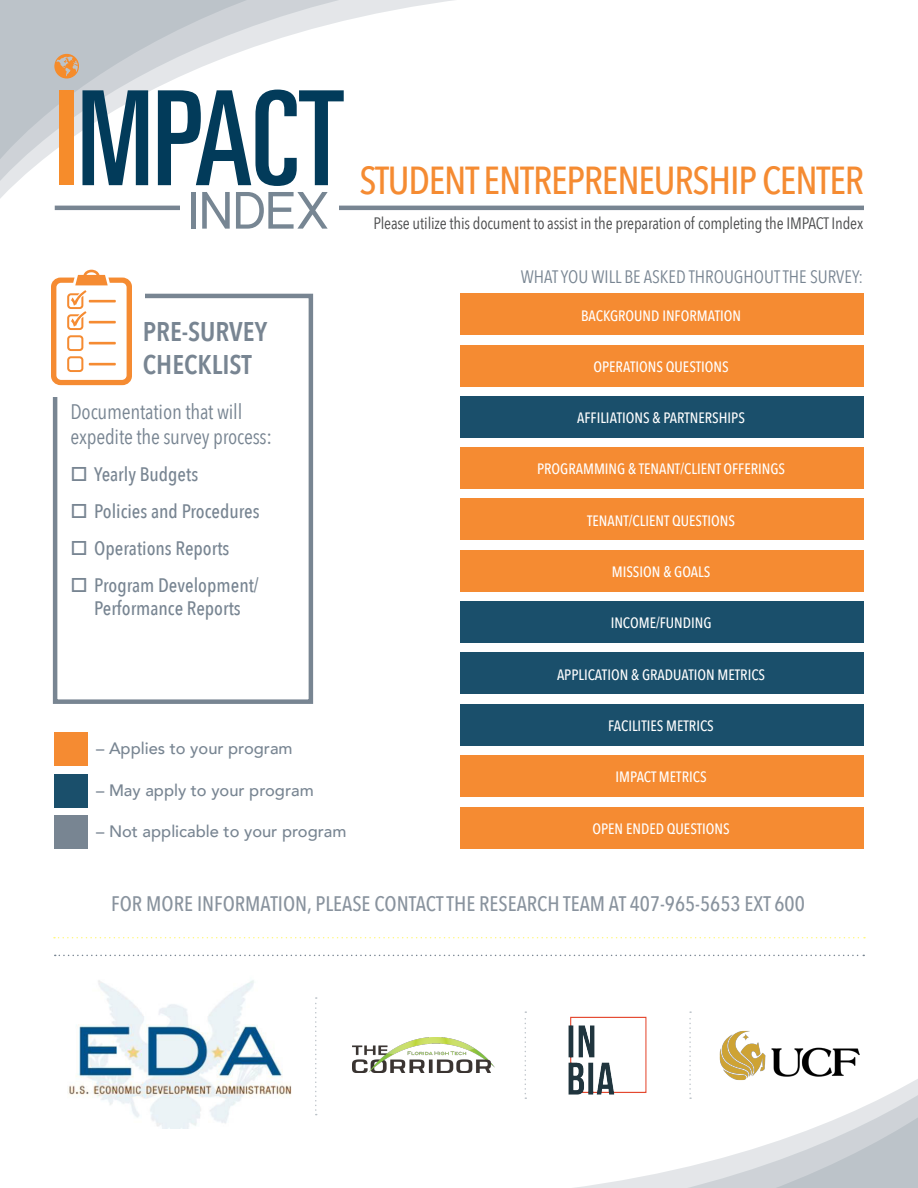
<style>
.page{position:relative;width:918px;height:1188px;background:#fff}
.page>*{position:absolute;margin:0;border:0;box-sizing:border-box;transform-origin:0 0}
.t1{font:500 39px "Avenir Next Condensed";letter-spacing:-.03em;color:#f58b32}
.t2{font:600 27px/32.4px "Avenir Next Condensed";color:#788592}
.t3{font:500 21px "Avenir Next Condensed";color:#89939e}
.t4{font:21px/25.2px "Avenir Next Condensed";letter-spacing:-.01em;color:#788592}
.t5{font:500 19.5px/36.9px "Avenir Next Condensed";color:#788592}
.t6{font:18px "Avenir Next Condensed";color:#788592}
.t7{font:16.5px "Avenir Next Condensed";letter-spacing:-.01em;color:#4b4c4d}
.t8{font:500 16.5px "Avenir";color:#788592}
.t9{font:500 15px "Avenir Next Condensed";color:#fff}
.s1{font-weight:500}
</style>
<div class="page">
<svg style="left:0;top:0;width:758px;height:211px"></svg>
<svg style="left:315px;top:997px;width:603px;height:191px"></svg>
<div style="left:460px;top:447px;width:403px;height:42px;background:#f58b32"></div>
<div style="left:460px;top:294px;width:403px;height:41px;background:#f58b32"></div>
<div style="left:460px;top:653px;width:403px;height:41px;background:#1a4f6b"></div>
<div style="left:460px;top:550px;width:403px;height:42px;background:#f58b32"></div>
<div style="left:460px;top:396px;width:403px;height:42px;background:#1a4f6b"></div>
<div style="left:460px;top:755px;width:403px;height:42px;background:#f58b32"></div>
<div style="left:460px;top:498px;width:403px;height:42px;background:#f58b32"></div>
<div style="left:460px;top:345px;width:403px;height:42px;background:#f58b32"></div>
<div style="left:460px;top:704px;width:403px;height:42px;background:#1a4f6b"></div>
<div style="left:460px;top:601px;width:403px;height:42px;background:#1a4f6b"></div>
<div style="left:460px;top:807px;width:403px;height:42px;background:#f58b32"></div>
<div style="left:53px;top:294px;width:260px;height:410px;border:4px solid #788592"></div>
<img style="left:554px;top:1002px;width:106px;height:106px">
<div style="left:27px;top:263px;width:118px;height:133px;background:#fff"></div>
<svg style="left:51px;top:270px;width:81px;height:115px"></svg>
<hr style="left:55px;top:206px;width:809px;height:4px;background:#788592">
<div style="left:55px;top:732px;width:33px;height:33px;background:#f58b32"></div>
<div style="left:55px;top:815px;width:33px;height:34px;background:#788592"></div>
<div style="left:55px;top:774px;width:33px;height:33px;background:#1a4f6b"></div>
<div style="left:180px;top:180px;width:159px;height:59px;background:#fff"></div>
<svg style="left:54px;top:54px;width:25px;height:25px"></svg>
<div style="left:60px;top:90px;width:14px;height:95px;background:#f68c2b"></div>
<svg style="left:82px;top:90px;width:66px;height:95px"></svg>
<svg style="left:158px;top:90px;width:186px;height:96px"></svg>
<div style="left:191px;top:192px;width:5px;height:37px;background:#778693"></div>
<svg style="left:202px;top:192px;width:28px;height:37px"></svg>
<svg style="left:236px;top:192px;width:92px;height:37px"></svg>
<svg style="left:54px;top:937px;width:811px;height:1px"></svg>
<svg style="left:315px;top:997px;width:2px;height:118px"></svg>
<svg style="left:525px;top:1011px;width:1px;height:88px"></svg>
<svg style="left:689px;top:1011px;width:2px;height:88px"></svg>
<img style="left:68px;top:980px;width:224px;height:149px">
<img style="left:353px;top:1038px;width:142px;height:35px">
<img style="left:719px;top:1030px;width:141px;height:50px">
<svg style="left:55px;top:955px;width:809px;height:1px"></svg>
<h1 class="t1" style="left:359px;top:155px;width:506px">STUDENT ENTREPRENEURSHIP CENTER</h1>
<p class="t7" style="left:373px;top:212px;width:491px">Please utilize this document to assist in the preparation of completing the IMPACT Index</p>
<h2 class="t2" style="left:143px;top:316px;width:126px">PRE-SURVEY<br>CHECKLIST</h2>
<h3 class="t4" style="left:70px;top:400px;width:203px">Documentation that will expedite the survey process<span class="s1">:</span></h3>
<h3 class="t5" style="left:94px;top:456px;width:167px">Yearly Budgets<br>Policies and Procedures<br>Operations Reports<br>Program Development/</h3>
<h3 class="t5" style="left:94px;top:590px;width:148px">Performance Reports</h3>
<p class="t8" style="left:96px;top:738px;width:198px">– Applies to your program</p>
<p class="t8" style="left:96px;top:779px;width:219px">– May apply to your program</p>
<p class="t8" style="left:96px;top:821px;width:252px">– Not applicable to your program</p>
<p class="t6" style="left:521px;top:265px;width:344px">WHAT YOU WILL BE ASKED THROUGHOUT THE SURVEY:</p>
<p class="t9" style="left:581px;top:306px;width:161px">BACKGROUND INFORMATION</p>
<p class="t9" style="left:593px;top:357px;width:137px">OPERATIONS QUESTIONS</p>
<p class="t9" style="left:577px;top:408px;width:169px">AFFILIATIONS &amp; PARTNERSHIPS</p>
<p class="t9" style="left:537px;top:459px;width:250px">PROGRAMMING &amp; TENANT/CLIENT OFFERINGS</p>
<p class="t9" style="left:587px;top:511px;width:149px">TENANT/CLIENT QUESTIONS</p>
<p class="t9" style="left:612px;top:562px;width:100px">MISSION &amp; GOALS</p>
<p class="t9" style="left:611px;top:613px;width:102px">INCOME/FUNDING</p>
<p class="t9" style="left:557px;top:665px;width:210px">APPLICATION &amp; GRADUATION METRICS</p>
<p class="t9" style="left:608px;top:716px;width:107px">FACILITIES METRICS</p>
<p class="t9" style="left:616px;top:767px;width:93px">IMPACT METRICS</p>
<p class="t9" style="left:592px;top:819px;width:139px">OPEN ENDED QUESTIONS</p>
<h3 class="t3" style="left:111px;top:890px;width:695px">FOR MORE INFORMATION, PLEASE CONTACT THE RESEARCH TEAM AT 407-965-5653 EXT 600</h3>
</div>
